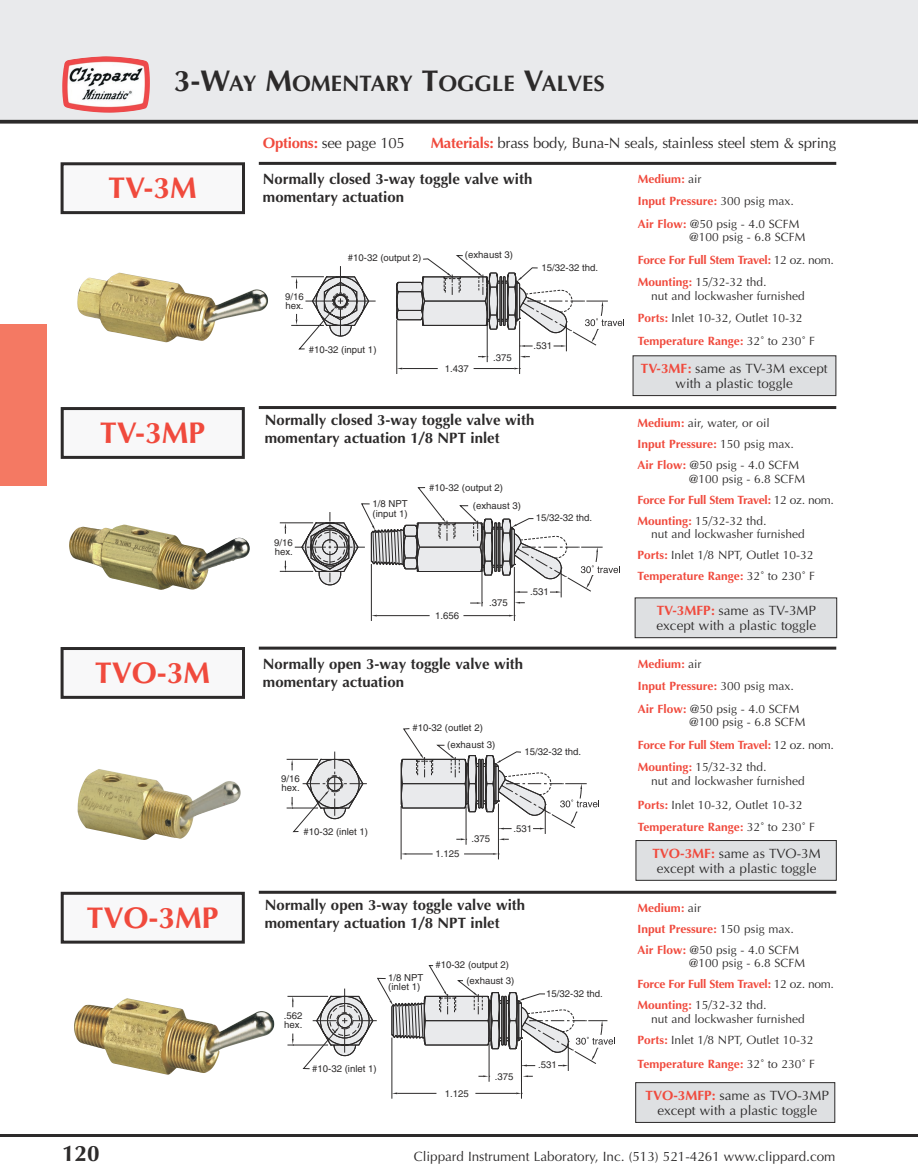
<style>
.page{position:relative;width:918px;height:1173px;background:#fff}
.page>*{position:absolute;margin:0;border:0;box-sizing:border-box;transform-origin:0 0}
.t1{font:700 30px "Optima";color:#f04a3d}
.t2{font:700 22.5px "Optima";color:#2c2a2a}
.t3{font:700 15px/18.3px "Optima";color:#2c2a2a}
.t4{font:15px "Optima";letter-spacing:-.015em;color:#2c2a2a}
.t5{font:13.5px/15px "Optima";color:#2c2a2a;text-align:center}
.t6{font:12px/21px "Optima";color:#2c2a2a}
.t7{font:700 12px/22.5px "Optima";color:#f04a3d}
.t8{font:9.6px/9px "Helvetica";color:#2c2a2a}
.s1{font-size:30px}
.s2{font-weight:700;color:#f04a3d}
.s3{font-weight:400;color:#2c2a2a}
</style>
<div class="page">
<div style="left:0;top:0;width:918px;height:121px;background:#e9eaec"></div>
<svg style="left:0;top:120px;width:918px;height:4px;background:#413f3f"></svg>
<img style="left:62px;top:56px;width:88px;height:57px">
<hr style="left:0;top:1134px;width:918px;height:3px;background:#2c2a2a">
<div style="left:0;top:324px;width:47px;height:162px;background:#f47963"></div>
<div style="left:633px;top:356px;width:203px;height:40px;background:#dee0e2"></div>
<div style="left:633px;top:355px;width:203px;height:41px;border:1px solid #2c2a2a"></div>
<div style="left:62px;top:164px;width:182px;height:49px;background:#f8f8f9"></div>
<div style="left:61px;top:162px;width:184px;height:52px;border:3px solid #2c2a2a"></div>
<hr style="left:259px;top:162px;width:577px;height:3px;background:#2c2a2a">
<div style="left:62px;top:409px;width:181px;height:48px;background:#f8f8f9"></div>
<div style="left:61px;top:407px;width:184px;height:52px;border:3px solid #2c2a2a"></div>
<hr style="left:259px;top:406px;width:577px;height:3px;background:#2c2a2a">
<svg style="left:291px;top:255px;width:333px;height:119px"></svg>
<hr style="left:371px;top:564px;width:1px;height:57px;background:#2c2a2a">
<hr style="left:514px;top:567px;width:1px;height:54px;background:#2c2a2a">
<hr style="left:377px;top:615px;width:53px;height:1px;background:#2c2a2a">
<hr style="left:463px;top:615px;width:46px;height:1px;background:#2c2a2a">
<hr style="left:280px;top:523px;width:33px;height:1px;background:#2c2a2a">
<hr style="left:280px;top:571px;width:33px;height:1px;background:#2c2a2a">
<svg style="left:295px;top:487px;width:325px;height:120px"></svg>
<img style="left:77px;top:273px;width:191px;height:69px">
<img style="left:69px;top:525px;width:181px;height:65px">
<div style="left:635px;top:598px;width:202px;height:40px;background:#dee0e2"></div>
<div style="left:635px;top:598px;width:202px;height:40px;border:1px solid #2c2a2a"></div>
<div style="left:636px;top:841px;width:200px;height:39px;background:#dee0e2"></div>
<div style="left:636px;top:840px;width:201px;height:41px;border:1px solid #2c2a2a"></div>
<div style="left:62px;top:649px;width:182px;height:48px;background:#f8f8f9"></div>
<div style="left:61px;top:647px;width:184px;height:52px;border:3px solid #2c2a2a"></div>
<hr style="left:259px;top:647px;width:577px;height:3px;background:#2c2a2a">
<div style="left:62px;top:893px;width:181px;height:49px;background:#f8f8f9"></div>
<div style="left:61px;top:892px;width:184px;height:52px;border:3px solid #2c2a2a"></div>
<hr style="left:259px;top:891px;width:577px;height:3px;background:#2c2a2a">
<hr style="left:466px;top:806px;width:1px;height:39px;background:#2c2a2a">
<hr style="left:401px;top:806px;width:1px;height:53px;background:#2c2a2a">
<hr style="left:498px;top:804px;width:1px;height:55px;background:#2c2a2a">
<svg style="left:401px;top:853px;width:32px;height:2px"></svg>
<svg style="left:464px;top:853px;width:34px;height:2px"></svg>
<hr style="left:287px;top:759px;width:31px;height:1px;background:#2c2a2a">
<hr style="left:287px;top:808px;width:31px;height:1px;background:#2c2a2a">
<svg style="left:291px;top:728px;width:308px;height:112px"></svg>
<hr style="left:392px;top:1038px;width:1px;height:61px;background:#2c2a2a">
<hr style="left:521px;top:1041px;width:1px;height:58px;background:#2c2a2a">
<hr style="left:287px;top:996px;width:41px;height:1px;background:#2c2a2a">
<hr style="left:287px;top:1045px;width:41px;height:1px;background:#2c2a2a">
<svg style="left:292px;top:996px;width:2px;height:11px"></svg>
<svg style="left:292px;top:1034px;width:2px;height:12px"></svg>
<svg style="left:303px;top:965px;width:312px;height:129px"></svg>
<img style="left:78px;top:769px;width:163px;height:71px">
<img style="left:74px;top:998px;width:200px;height:77px">
<div style="left:636px;top:1083px;width:199px;height:39px;background:#dee0e2"></div>
<div style="left:635px;top:1082px;width:200px;height:41px;border:1px solid #2c2a2a"></div>
<h2 class="t2" style="left:174px;top:74px;width:432px"><span class="s1">3-W</span>AY <span class="s1">M</span>OMENTARY <span class="s1">T</span>OGGLE <span class="s1">V</span>ALVES</h2>
<p class="t4" style="left:263px;top:137px;width:144px"><span class="s2">Options:</span> see page 105</p>
<p class="t4" style="left:431px;top:137px;width:407px"><span class="s2">Materials:</span> brass body, Buna-N seals, stainless steel stem &amp; spring</p>
<h1 class="t1" style="left:109px;top:176px;width:90px">TV-3M</h1>
<p class="t3" style="left:263px;top:171px;width:271px">Normally closed 3-way toggle valve with momentary actuation</p>
<p class="t8" style="left:285px;top:293px;width:20px">9/16 hex.</p>
<p class="t8" style="left:348px;top:254px;width:75px">#10-32 (output 2)</p>
<p class="t8" style="left:465px;top:251px;width:50px">(exhaust 3)</p>
<p class="t8" style="left:541px;top:264px;width:58px">15/32-32 thd.</p>
<p class="t8" style="left:309px;top:346px;width:69px">#10-32 (input 1)</p>
<p class="t8" style="left:493px;top:354px;width:20px">.375</p>
<p class="t8" style="left:534px;top:342px;width:20px">.531</p>
<p class="t7" style="left:638px;top:169px;width:163px">Medium: <span class="s3">air<br></span>Input Pressure: <span class="s3">300 psig max.<br></span>Air Flow: <span class="s3">@50 psig - 4.0 SCFM</span></p>
<p class="t6" style="left:638px;top:227px;width:198px;line-height:22.5px;text-indent:51px">@100 psig - 6.8 SCFM<br><span class="s2">Force For Full Stem Travel:</span> 12 oz. nom.<br><span class="s2">Mounting:</span> 15/32-32 thd.</p>
<p class="t6" style="left:638px;top:286px;width:179px;line-height:22.5px;text-indent:14px">nut and lockwasher furnished<br><span class="s2">Ports:</span> Inlet 10-32, Outlet 10-32<br><span class="s2">Temperature Range:</span> 32˚ to 230˚ F</p>
<p class="t8" style="left:445px;top:365px;width:26px">1.437</p>
<p class="t5" style="left:641px;top:362px;width:188px"><span class="s2">TV-3MF:</span> same as TV-3M except with a plastic toggle</p>
<h1 class="t1" style="left:100px;top:420px;width:107px">TV-3MP</h1>
<p class="t3" style="left:265px;top:412px;width:271px">Normally closed 3-way toggle valve with momentary actuation 1/8 NPT inlet</p>
<p class="t8" style="left:274px;top:539px;width:20px">9/16 hex.</p>
<p class="t8" style="left:373px;top:500px;width:37px;line-height:9.6px">1/8 NPT (input 1)</p>
<p class="t8" style="left:429px;top:484px;width:75px">#10-32 (output 2)</p>
<p class="t8" style="left:473px;top:502px;width:50px">(exhaust 3)</p>
<p class="t8" style="left:536px;top:514px;width:58px">15/32-32 thd.</p>
<p class="t6" style="left:638px;top:414px;width:163px"><span class="s2">Medium:</span> air, water, or oil<br><span class="s2">Input Pressure:</span> 150 psig max.<br><span class="s2">Air Flow:</span> @50 psig - 4.0 SCFM</p>
<p class="t6" style="left:638px;top:469px;width:198px;text-indent:51px">@100 psig - 6.8 SCFM<br><span class="s2">Force For Full Stem Travel:</span> 12 oz. nom.<br><span class="s2">Mounting:</span> 15/32-32 thd.</p>
<p class="t6" style="left:638px;top:525px;width:179px;text-align:center">nut and lockwasher furnished<br><span class="s2">Ports:</span> Inlet 1/8 NPT, Outlet 10-32<br><span class="s2">Temperature Range:</span> 32˚ to 230˚ F</p>
<p class="t8" style="left:530px;top:588px;width:20px">.531</p>
<p class="t8" style="left:435px;top:612px;width:26px">1.656</p>
<p class="t8" style="left:489px;top:599px;width:20px">.375</p>
<p class="t5" style="left:656px;top:604px;width:161px;text-align:left"><span class="s2">TV-3MFP:</span> same as TV-3MP except with a plastic toggle</p>
<h1 class="t1" style="left:95px;top:660px;width:116px">TVO-3M</h1>
<p class="t3" style="left:263px;top:656px;width:262px">Normally open 3-way toggle valve with momentary actuation</p>
<p class="t8" style="left:281px;top:775px;width:20px">9/16 hex.</p>
<p class="t8" style="left:412px;top:724px;width:72px">#10-32 (outlet 2)</p>
<p class="t8" style="left:447px;top:741px;width:50px">(exhaust 3)</p>
<p class="t8" style="left:525px;top:748px;width:58px">15/32-32 thd.</p>
<p class="t8" style="left:304px;top:828px;width:66px">#10-32 (inlet 1)</p>
<p class="t8" style="left:514px;top:825px;width:20px">.531</p>
<p class="t8" style="left:472px;top:835px;width:20px">.375</p>
<p class="t7" style="left:638px;top:653px;width:163px">Medium: <span class="s3">air<br></span>Input Pressure: <span class="s3">300 psig max.<br></span>Air Flow: <span class="s3">@50 psig - 4.0 SCFM</span></p>
<p class="t6" style="left:638px;top:712px;width:198px;line-height:22.5px;text-indent:51px">@100 psig - 6.8 SCFM<br><span class="s2">Force For Full Stem Travel:</span> 12 oz. nom.<br><span class="s2">Mounting:</span> 15/32-32 thd.</p>
<p class="t6" style="left:638px;top:770px;width:169px;line-height:24px;text-align:right">nut and lockwasher furnished<br><span class="s2">Ports:</span> Inlet 10-32, Outlet 10-32</p>
<p class="t7" style="left:638px;top:817px;width:179px">Temperature Range: <span class="s3">32˚ to 230˚ F</span></p>
<p class="t8" style="left:436px;top:850px;width:26px">1.125</p>
<p class="t5" style="left:652px;top:848px;width:170px"><span class="s2">TVO-3MF:</span> same as TVO-3M except with a plastic toggle</p>
<h1 class="t1" style="left:87px;top:905px;width:133px">TVO-3MP</h1>
<p class="t3" style="left:265px;top:897px;width:262px">Normally open 3-way toggle valve with momentary actuation 1/8 NPT inlet</p>
<p class="t8" style="left:284px;top:1012px;width:20px">.562 hex.</p>
<p class="t8" style="left:388px;top:974px;width:37px">1/8 NPT (inlet 1)</p>
<p class="t8" style="left:435px;top:962px;width:75px">#10-32 (output 2)</p>
<p class="t8" style="left:466px;top:977px;width:50px">(exhaust 3)</p>
<p class="t8" style="left:312px;top:1065px;width:66px">#10-32 (inlet 1)</p>
<p class="t8" style="left:495px;top:1073px;width:20px">.375</p>
<p class="t8" style="left:546px;top:990px;width:58px">15/32-32 thd.</p>
<p class="t8" style="left:538px;top:1061px;width:20px">.531</p>
<p class="t7" style="left:638px;top:898px;width:163px;line-height:21px">Medium: <span class="s3">air<br></span>Input Pressure: <span class="s3">150 psig max.<br></span>Air Flow: <span class="s3">@50 psig - 4.0 SCFM</span></p>
<p class="t6" style="left:638px;top:954px;width:198px;text-indent:51px">@100 psig - 6.8 SCFM<br><span class="s2">Force For Full Stem Travel:</span> 12 oz. nom.<br><span class="s2">Mounting:</span> 15/32-32 thd.</p>
<p class="t6" style="left:638px;top:1009px;width:177px;text-align:center">nut and lockwasher furnished<br><span class="s2">Ports:</span> Inlet 1/8 NPT, Outlet 10-32</p>
<p class="t7" style="left:638px;top:1054px;width:179px">Temperature Range: <span class="s3">32˚ to 230˚ F</span></p>
<p class="t8" style="left:445px;top:1090px;width:26px">1.125</p>
<p class="t5" style="left:646px;top:1089px;width:185px"><span class="s2">TVO-3MFP:</span> same as TVO-3MP except with a plastic toggle</p>
<h2 class="t2" style="left:62px;top:1144px;width:39px">120</h2>
<p class="t5" style="left:414px;top:1150px;width:423px">Clippard Instrument Laboratory, Inc. (513) 521-4261 www.clippard.com</p>
</div>
